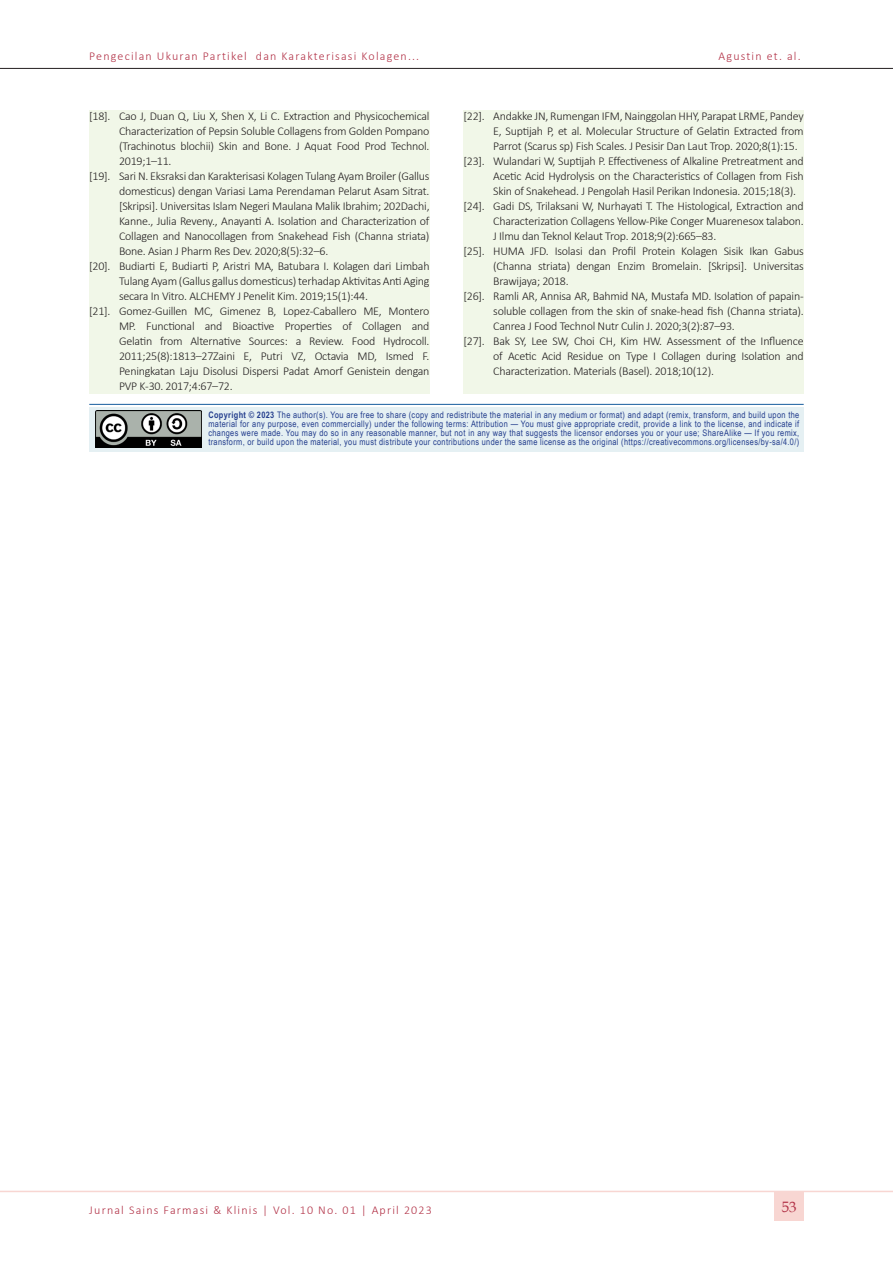
<style>
.page{position:relative;width:893px;height:1263px;background:#fff}
.page>*{position:absolute;margin:0;border:0;box-sizing:border-box;transform-origin:0 0}
.t1{font:15px "Book Antiqua";color:#b23247}
.t2{font:300 12px/15px "Calibri";letter-spacing:-.02em;color:#231f20;text-align:justify}
.t3{font:300 12px "Calibri";letter-spacing:.1em;color:#b23247}
.t4{font:9px/9px "Arial Narrow";letter-spacing:.04em;color:#253f8e;text-align:justify}
.s1{font-weight:700}
</style>
<div class="page">
<hr style="left:0;top:68px;width:893px;height:1px;background:#231f20">
<hr style="left:0;top:1191px;width:893px;height:1px;background:#f8d6d2">
<div style="left:774px;top:1191px;width:30px;height:30px;background:#f8d6d2"></div>
<div style="left:89px;top:111px;width:340px;height:283px;background:#f1f7e8"></div>
<div style="left:89px;top:407px;width:715px;height:44px;background:#e5f0f3"></div>
<hr style="left:89px;top:404px;width:715px;height:1px;background:#175d9e">
<img style="left:96px;top:410px;width:106px;height:37px">
<div style="left:463px;top:111px;width:341px;height:283px;background:#f1f7e8"></div>
<p class="t3" style="left:89px;top:49px;width:331px">Pengecilan Ukuran Partikel dan Karakterisasi Kolagen...</p>
<p class="t3" style="left:718px;top:49px;width:84px">Agustin et. al.</p>
<p class="t2" style="left:119px;top:108px;width:312px;text-indent:-30px">[18]. Cao J, Duan Q, Liu X, Shen X, Li C. Extraction and Physicochemical Characterization of Pepsin Soluble Collagens from Golden Pompano (Trachinotus blochii) Skin and Bone. J Aquat Food Prod Technol.<br>2019;1–11.</p>
<p class="t2" style="left:119px;top:168px;width:312px;text-indent:-30px">[19]. Sari N. Eksraksi dan Karakterisasi Kolagen Tulang Ayam Broiler (Gallus domesticus) dengan Variasi Lama Perendaman Pelarut Asam Sitrat. [Skripsi]. Universitas Islam Negeri Maulana Malik Ibrahim; 202Dachi, Kanne., Julia Reveny., Anayanti A. Isolation and Characterization of Collagen and Nanocollagen from Snakehead Fish (Channa striata)<br>Bone. Asian J Pharm Res Dev. 2020;8(5):32–6.</p>
<p class="t2" style="left:119px;top:258px;width:312px;text-indent:-30px">[20]. Budiarti E, Budiarti P, Aristri MA, Batubara I. Kolagen dari Limbah Tulang Ayam (Gallus gallus domesticus) terhadap Aktivitas Anti Aging secara In Vitro. ALCHEMY J Penelit Kim. 2019;15(1):44.</p>
<p class="t2" style="left:119px;top:303px;width:312px;text-indent:-30px">[21]. Gomez-Guillen MC, Gimenez B, Lopez-Caballero ME, Montero MP. Functional and Bioactive Properties of Collagen and Gelatin from Alternative Sources: a Review. Food Hydrocoll.<br>2011;25(8):1813–27Zaini E, Putri VZ, Octavia MD, Ismed F.<br>Peningkatan Laju Disolusi Dispersi Padat Amorf Genistein dengan PVP K-30. 2017;4:67–72.</p>
<p class="t4" style="left:208px;top:410px;width:592px"><span class="s1">Copyright © 2023</span> The author(s). You are free to share (copy and redistribute the material in any medium or format) and adapt (remix, transform, and build upon the material for any purpose, even commercially) under the following terms: Attribution — You must give appropriate credit, provide a link to the license, and indicate if changes were made. You may do so in any reasonable manner, but not in any way that suggests the licensor endorses you or your use; ShareAlike — If you remix, transform, or build upon the material, you must distribute your contributions under the same license as the original (https://creativecommons.org/licenses/by-sa/4.0/)</p>
<p class="t2" style="left:493px;top:108px;width:312px;text-indent:-30px">[22]. Andakke JN, Rumengan IFM, Nainggolan HHY, Parapat LRME, Pandey E, Suptijah P, et al. Molecular Structure of Gelatin Extracted from Parrot (Scarus sp) Fish Scales. J Pesisir Dan Laut Trop. 2020;8(1):15.</p>
<p class="t2" style="left:493px;top:153px;width:312px;text-indent:-30px">[23]. Wulandari W, Suptijah P. Effectiveness of Alkaline Pretreatment and Acetic Acid Hydrolysis on the Characteristics of Collagen from Fish Skin of Snakehead. J Pengolah Hasil Perikan Indonesia. 2015;18(3).</p>
<p class="t2" style="left:493px;top:198px;width:312px;text-indent:-30px">[24]. Gadi DS, Trilaksani W, Nurhayati T. The Histological, Extraction and Characterization Collagens Yellow-Pike Conger Muarenesox talabon.<br>J Ilmu dan Teknol Kelaut Trop. 2018;9(2):665–83.</p>
<p class="t2" style="left:493px;top:243px;width:312px;text-indent:-30px">[25]. HUMA JFD. Isolasi dan Profil Protein Kolagen Sisik Ikan Gabus (Channa striata) dengan Enzim Bromelain. [Skripsi]. Universitas Brawijaya; 2018.</p>
<p class="t2" style="left:493px;top:288px;width:312px;text-indent:-30px">[26]. Ramli AR, Annisa AR, Bahmid NA, Mustafa MD. Isolation of papain&shy;soluble collagen from the skin of snake-head fish (Channa striata).<br>Canrea J Food Technol Nutr Culin J. 2020;3(2):87–93.</p>
<p class="t2" style="left:493px;top:333px;width:312px;text-indent:-30px">[27]. Bak SY, Lee SW, Choi CH, Kim HW. Assessment of the Influence of Acetic Acid Residue on Type I Collagen during Isolation and Characterization. Materials (Basel). 2018;10(12).</p>
<p class="t3" style="left:89px;top:1202px;width:344px">Jurnal Sains Farmasi &amp; Klinis | Vol. 10 No. 01 | April 2023</p>
<p class="t1" style="left:782px;top:1196px;width:16px">53</p>
</div>
